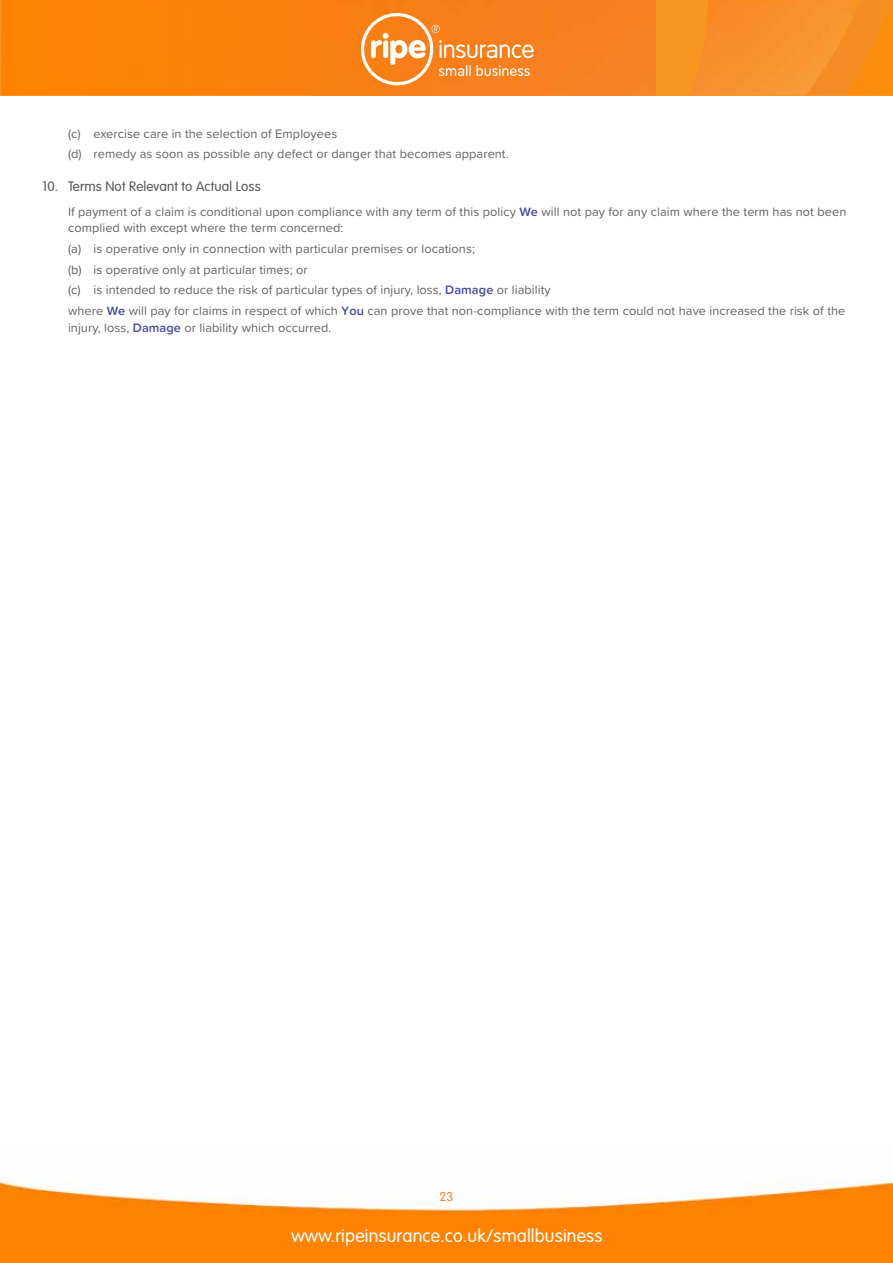
<style>
.page{position:relative;width:893px;height:1263px;background:#fff}
.page>*{position:absolute;margin:0;border:0;box-sizing:border-box;transform-origin:0 0}
.t1{font:300 18px "VAG Rounded Std";letter-spacing:.01em;color:#fff}
.t2{font:300 13.5px "VAG Rounded Std";letter-spacing:.01em;color:#55565a}
.t3{font:12.75px/20.7px "Proxima Soft";letter-spacing:.005em;color:#626164}
.t4{font:300 12.75px "VAG Rounded Std";color:#f58220}
.s1{font-weight:600;color:#434a9f}
</style>
<div class="page">
<img style="left:0;top:1179px;width:893px;height:84px">
<svg style="left:0;top:0;width:893px;height:95px;background:#f8901a"></svg>
<img style="left:690px;top:0;width:162px;height:95px">
<img style="left:1px;top:0;width:655px;height:95px">
<svg style="left:361px;top:13px;width:173px;height:72px;background:#f99541"></svg>
<p class="t3" style="left:68px;top:122px;width:442px">(c) exercise care in the selection of Employees<br>(d) remedy as soon as possible any defect or danger that becomes apparent.</p>
<p class="t2" style="left:43px;top:178px;width:220px">10. Terms Not Relevant to Actual Loss</p>
<p class="t3" style="left:68px;top:203px;width:780px;line-height:16.5px">If payment of a claim is conditional upon compliance with any term of this policy <span class="s1">We</span> will not pay for any claim where the term has not been complied with except where the term concerned:</p>
<p class="t3" style="left:68px;top:238px;width:779px">(a) is operative only in connection with particular premises or locations;<br>(b) is operative only at particular times; or<br>(c) is intended to reduce the risk of particular types of injury, loss, <span class="s1">Damage</span> or liability<br>where <span class="s1">We</span> will pay for claims in respect of which <span class="s1">You</span> can prove that non-compliance with the term could not have increased the risk of the</p>
<p class="t3" style="left:68px;top:316px;width:265px">injury, loss, <span class="s1">Damage</span> or liability which occurred.</p>
<p class="t4" style="left:440px;top:1189px;width:15px">23</p>
<h1 class="t1" style="left:291px;top:1225px;width:313px">www.ripeinsurance.co.uk/smallbusiness</h1>
</div>
